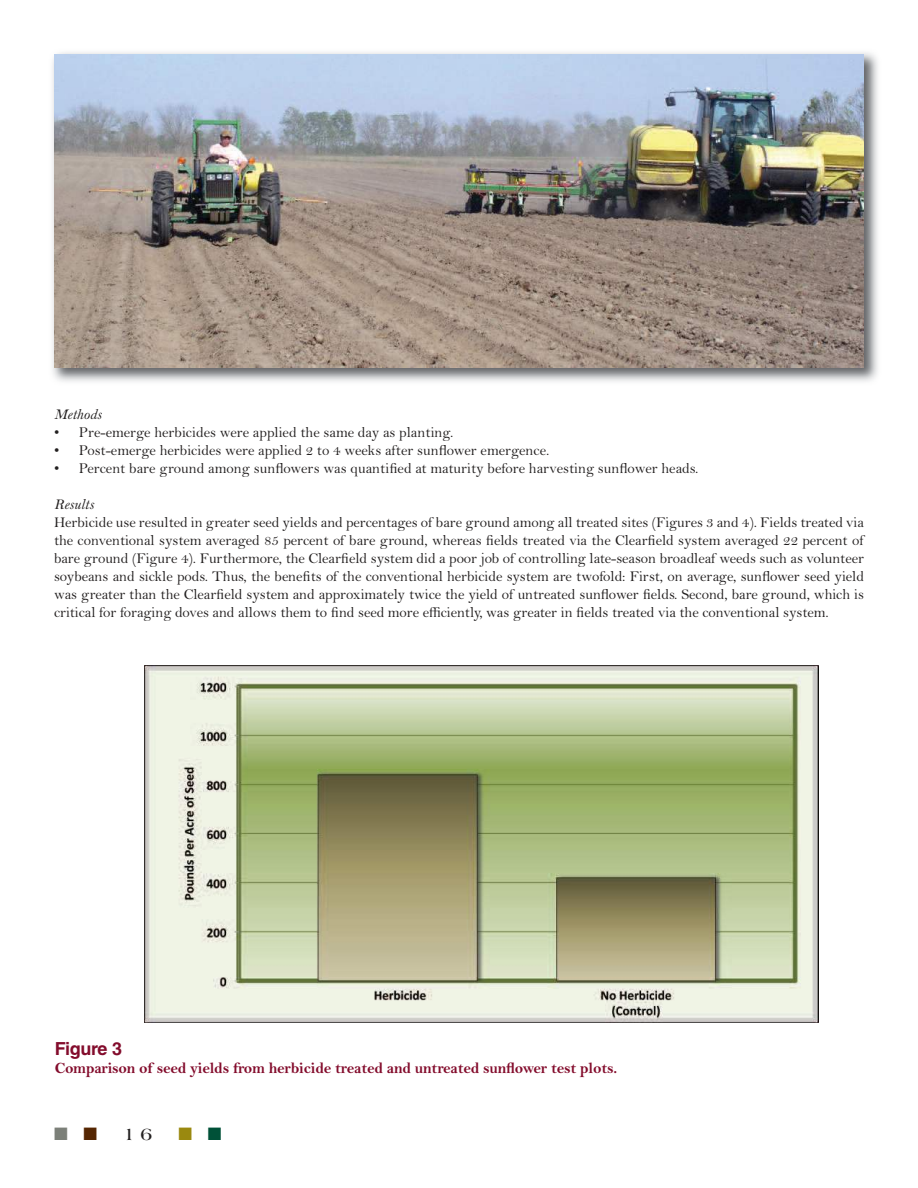
<style>
.page{position:relative;width:918px;height:1188px;background:#fff}
.page>*{position:absolute;margin:0;border:0;box-sizing:border-box;transform-origin:0 0}
.t1{font:700 18px "Helvetica LT Std";letter-spacing:-.015em;color:#830c2c}
.t2{font:700 18px "Americana Std";color:#221f1f}
.t3{font:700 15.75px "Bell MT Std";letter-spacing:-.015em;color:#830c2c}
.t4{font:15px/18px "Bell MT Std";color:#221f1f;text-align:justify}
.t5{font:italic 15px "Bell MT Std";color:#221f1f}
</style>
<div class="page">
<img style="left:52px;top:52px;width:826px;height:330px">
<img style="left:54px;top:54px;width:810px;height:313px">
<img style="left:145px;top:666px;width:674px;height:357px">
<p class="t5" style="left:54px;top:409px;width:49px">Methods</p>
<p class="t4" style="left:54px;top:425px;width:401px">• Pre-emerge herbicides were applied the same day as planting.</p>
<p class="t4" style="left:54px;top:443px;width:497px">• Post-emerge herbicides were applied 2 to 4 weeks after sunflower emergence.</p>
<p class="t4" style="left:54px;top:461px;width:646px">• Percent bare ground among sunflowers was quantified at maturity before harvesting sunflower heads.</p>
<p class="t5" style="left:54px;top:499px;width:41px">Results</p>
<p class="t4" style="left:54px;top:515px;width:811px">Herbicide use resulted in greater seed yields and percentages of bare ground among all treated sites (Figures 3 and 4). Fields treated via the conventional system averaged 85 percent of bare ground, whereas fields treated via the Clearfield system averaged 22 percent of bare ground (Figure 4). Furthermore, the Clearfield system did a poor job of controlling late-season broadleaf weeds such as volunteer soybeans and sickle pods. Thus, the benefits of the conventional herbicide system are twofold: First, on average, sunflower seed yield was greater than the Clearfield system and approximately twice the yield of untreated sunflower fields. Second, bare ground, which is critical for foraging doves and allows them to find seed more efficiently, was greater in fields treated via the conventional system.</p>
<p class="t1" style="left:55px;top:1041px;width:69px">Figure 3</p>
<p class="t3" style="left:55px;top:1062px;width:564px">Comparison of seed yields from herbicide treated and untreated sunflower test plots.</p>
<p class="t2" style="left:123px;top:1123px;width:30px">1 6</p>
</div>
